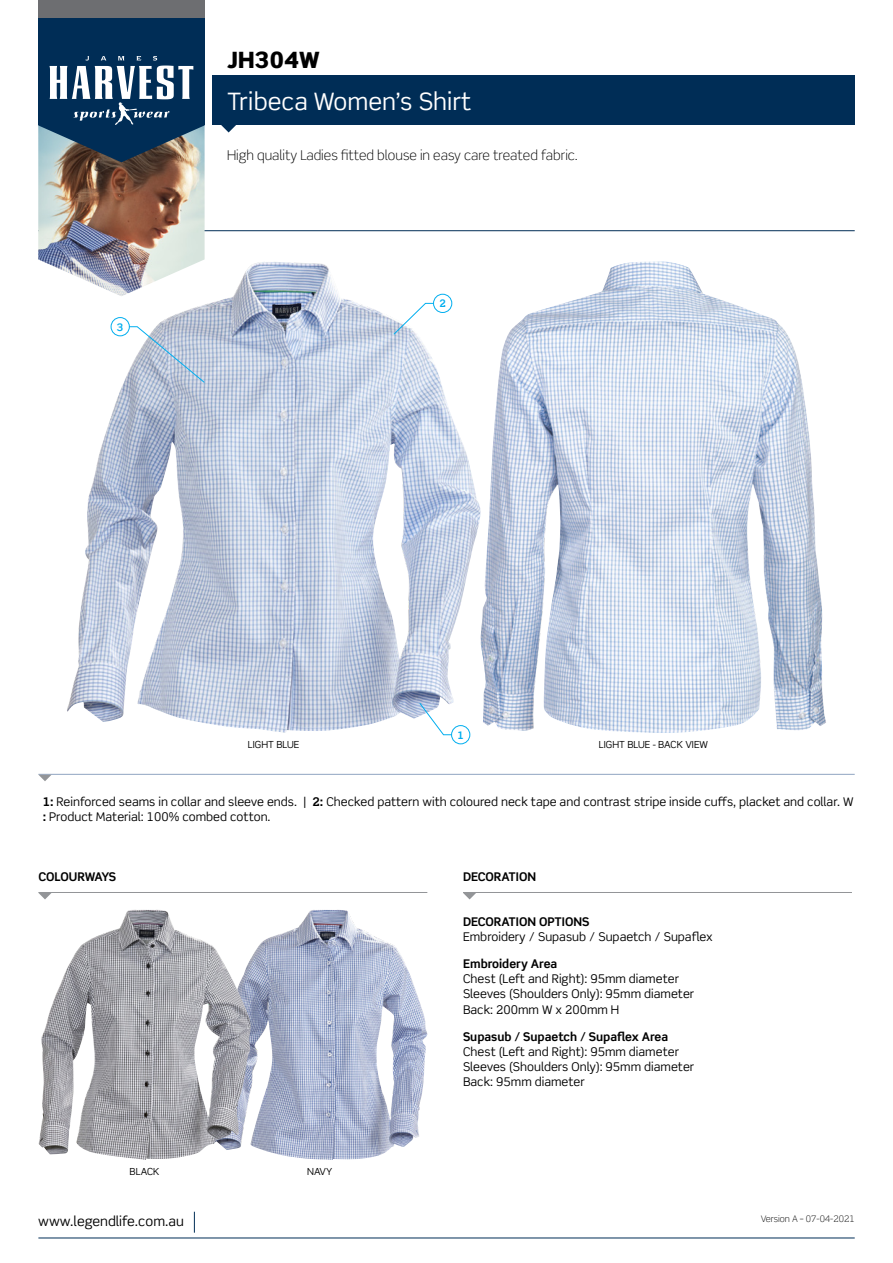
<style>
.page{position:relative;width:893px;height:1263px;background:#fff}
.page>*{position:absolute;margin:0;border:0;box-sizing:border-box;transform-origin:0 0}
.t1{font:24px "Scene Std";color:#fff}
.t2{font:900 22.5px "Scene Std";color:#000}
.t3{font:300 13.5px "Scene Std";color:#000}
.t4{font:13.5px "Scene Std";color:#000}
.t5{font:12px/15px "Scene Std";color:#000}
.t6{font:700 12px "Scene Std";color:#000}
.t7{font:700 12px "Scene Std";letter-spacing:-.02em;color:#000}
.t8{font:700 10.35px "Scene Std";color:#00aeef}
.t9{font:9.75px "Scene Std";color:#000}
.t10{font:300 9px "Scene Std";color:#000}
.s1{font-weight:700}
</style>
<div class="page">
<img style="left:251px;top:910px;width:176px;height:250px">
<img style="left:67px;top:261px;width:759px;height:472px">
<hr style="left:38px;top:774px;width:817px;height:1px;background:#90a5c1">
<hr style="left:38px;top:230px;width:817px;height:1px;background:#002d56">
<img style="left:38px;top:162px;width:167px;height:134px">
<div style="left:213px;top:75px;width:642px;height:50px;background:#002d56"></div>
<div style="left:38px;top:0;width:167px;height:125px;background:#002d56"></div>
<hr style="left:38px;top:1237px;width:817px;height:1px;background:#002d56">
<svg style="left:194px;top:1212px;width:1px;height:21px"></svg>
<svg style="left:38px;top:56px;width:167px;height:106px"></svg>
<div style="left:38px;top:0;width:167px;height:17px;background:#6d6e71"></div>
<svg style="left:221px;top:125px;width:15px;height:7px"></svg>
<img style="left:38px;top:909px;width:213px;height:251px">
<hr style="left:38px;top:892px;width:389px;height:1px;background:#939598">
<hr style="left:463px;top:892px;width:389px;height:1px;background:#939598">
<svg style="left:38px;top:893px;width:14px;height:6px"></svg>
<svg style="left:39px;top:775px;width:12px;height:6px"></svg>
<svg style="left:463px;top:893px;width:13px;height:6px"></svg>
<svg style="left:128px;top:326px;width:77px;height:57px;background:#bdcadb"></svg>
<div style="left:111px;top:317px;width:19px;height:19px;border:1px solid #00aeef;border-radius:50%"></div>
<svg style="left:419px;top:702px;width:33px;height:33px"></svg>
<div style="left:451px;top:725px;width:19px;height:19px;border:1px solid #00aeef;border-radius:50%"></div>
<svg style="left:393px;top:303px;width:41px;height:32px"></svg>
<div style="left:433px;top:294px;width:19px;height:19px;border:1px solid #00aeef;border-radius:50%"></div>
<h2 class="t2" style="left:227px;top:45px;width:94px">JH304W</h2>
<h1 class="t1" style="left:227px;top:86px;width:246px">Tribeca Women’s Shirt</h1>
<p class="t3" style="left:227px;top:147px;width:352px">High quality Ladies fitted blouse in easy care treated fabric.</p>
<p class="t8" style="left:117px;top:321px;width:8px">3</p>
<p class="t8" style="left:439px;top:297px;width:8px">2</p>
<p class="t8" style="left:457px;top:729px;width:8px">1</p>
<p class="t9" style="left:248px;top:738px;width:53px">LIGHT BLUE</p>
<p class="t9" style="left:599px;top:738px;width:111px">LIGHT BLUE - BACK VIEW</p>
<p class="t5" style="left:43px;top:794px;width:812px"><span class="s1">1:</span> Reinforced seams in collar and sleeve ends. | <span class="s1">2:</span> Checked pattern with coloured neck tape and contrast stripe inside cuffs, placket and collar. W <span class="s1">:</span> Product Material: 100% combed cotton.</p>
<p class="t7" style="left:38px;top:869px;width:79px">COLOURWAYS</p>
<p class="t6" style="left:463px;top:869px;width:75px">DECORATION</p>
<p class="t9" style="left:130px;top:1165px;width:31px">BLACK</p>
<p class="t9" style="left:307px;top:1165px;width:27px">NAVY</p>
<p class="t6" style="left:463px;top:914px;width:128px">DECORATION OPTIONS</p>
<p class="t5" style="left:463px;top:929px;width:251px">Embroidery / Supasub / Supaetch / Supaflex</p>
<p class="t6" style="left:463px;top:957px;width:96px">Embroidery Area</p>
<p class="t5" style="left:463px;top:971px;width:233px">Chest (Left and Right): 95mm diameter<br>Sleeves (Shoulders Only): 95mm diameter<br>Back: 200mm W x 200mm H</p>
<p class="t6" style="left:463px;top:1029px;width:207px">Supasub / Supaetch / Supaflex Area</p>
<p class="t5" style="left:463px;top:1044px;width:233px">Chest (Left and Right): 95mm diameter<br>Sleeves (Shoulders Only): 95mm diameter<br>Back: 95mm diameter</p>
<p class="t4" style="left:38px;top:1213px;width:147px">www.legendlife.com.au</p>
<p class="t10" style="left:761px;top:1213px;width:96px">Version A – 07-04-2021</p>
</div>
